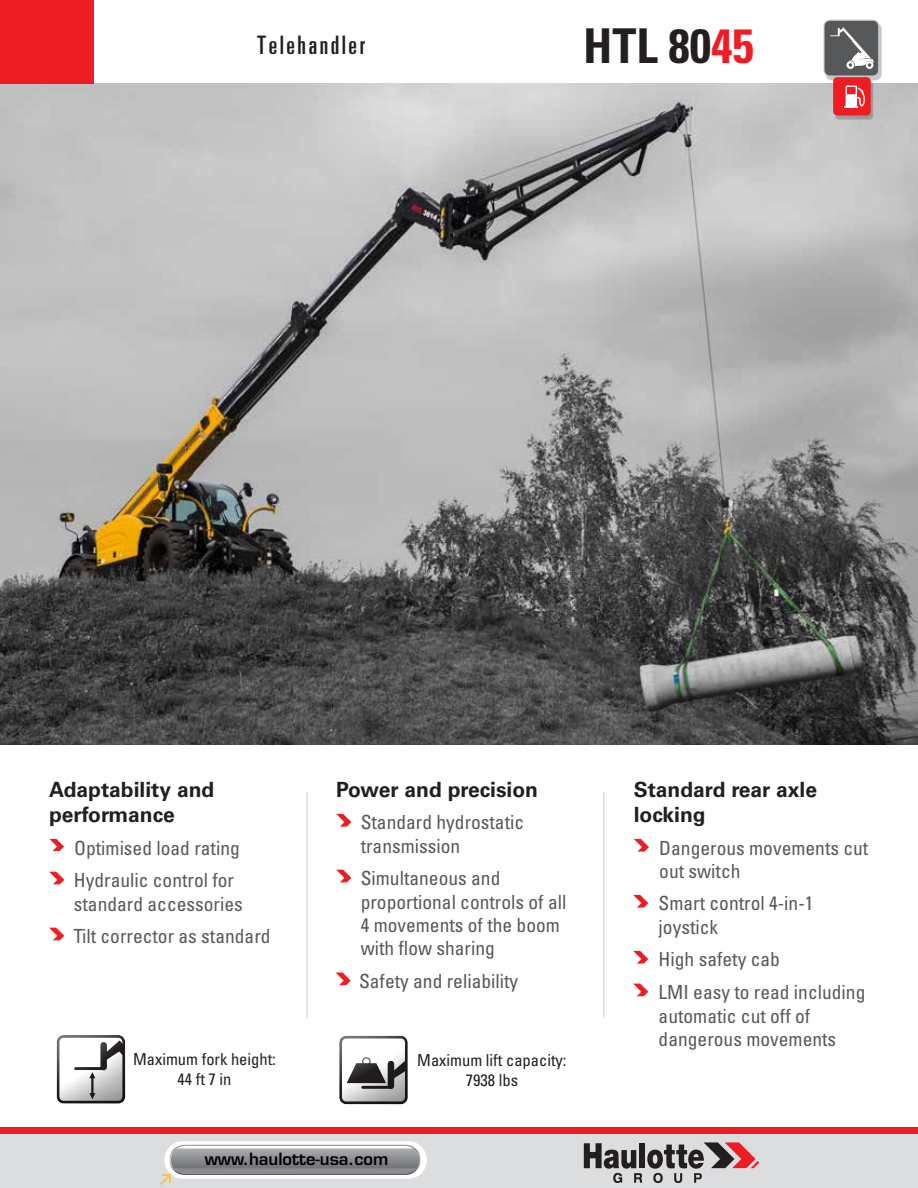
<style>
.page{position:relative;width:918px;height:1188px;background:#fff}
.page>*{position:absolute;margin:0;border:0;box-sizing:border-box;transform-origin:0 0}
.t1{font:700 condensed 48px "Univers";color:#231f20}
.t2{font:ultra-condensed 25.5px "Univers";letter-spacing:.1em;color:#231f20}
.t3{font:700 21px/25.2px "Univers";color:#231f20}
.t4{font:condensed 19.5px/23.4px "Univers";color:#57585a}
.t5{font:condensed 19.5px "Univers";color:#58585a}
.t6{font:condensed 16.5px/19.8px "Univers";color:#231f20;text-align:center}
.t7{font:600 16.5px "Eurostile";color:#000}
.s1{color:#ee1d23}
</style>
<div class="page">
<div style="left:0;top:1131px;width:918px;height:57px;background:#dcdddf"></div>
<div style="left:0;top:1127px;width:918px;height:7px;background:#ee1d23"></div>
<svg style="left:584px;top:1142px;width:175px;height:41px"></svg>
<div style="left:164px;top:1141px;width:263px;height:38px;background:linear-gradient(to right,#fff,#fefefe);border-radius:19px"></div>
<div style="left:169px;top:1145px;width:252px;height:30px;background:#a0a1a5;border-radius:15px"></div>
<svg style="left:160px;top:1146px;width:260px;height:39px"></svg>
<hr style="left:306px;top:792px;width:2px;height:226px;background:#dcdddf">
<hr style="left:603px;top:792px;width:1px;height:226px;background:#dcdddf">
<div style="left:52px;top:1032px;width:75px;height:56px;background:#fff;opacity:.75"></div>
<div style="left:52px;top:1042px;width:75px;height:66px;background:#231f20;opacity:.75"></div>
<div style="left:335px;top:1032px;width:75px;height:57px;background:#fff;opacity:.75"></div>
<div style="left:335px;top:1043px;width:75px;height:65px;background:#231f20;opacity:.75"></div>
<img style="left:0;top:84px;width:918px;height:660px">
<div style="left:826px;top:23px;width:55px;height:96px;background:#231f20;opacity:.25"></div>
<div style="left:824px;top:20px;width:55px;height:56px;background:#57585a;border-radius:6px"></div>
<div style="left:823px;top:20px;width:56px;height:57px;border:1px solid #c7c8ca;border-radius:6px"></div>
<svg style="left:830px;top:27px;width:44px;height:42px"></svg>
<div style="left:833px;top:77px;width:38px;height:39px;background:#ee1d23;border-radius:4px"></div>
<svg style="left:844px;top:86px;width:21px;height:22px"></svg>
<div style="left:0;top:0;width:93px;height:84px;background:#ee1d23"></div>
<svg style="left:336px;top:870px;width:15px;height:12px"></svg>
<svg style="left:336px;top:814px;width:15px;height:13px"></svg>
<svg style="left:335px;top:972px;width:16px;height:13px"></svg>
<svg style="left:49px;top:839px;width:15px;height:12px"></svg>
<svg style="left:49px;top:872px;width:15px;height:12px"></svg>
<svg style="left:49px;top:928px;width:15px;height:12px"></svg>
<svg style="left:634px;top:839px;width:15px;height:13px"></svg>
<svg style="left:633px;top:984px;width:15px;height:12px"></svg>
<svg style="left:633px;top:951px;width:15px;height:13px"></svg>
<svg style="left:633px;top:895px;width:15px;height:13px"></svg>
<h2 class="t2" style="left:257px;top:30px;width:109px">Telehandler</h2>
<h1 class="t1" style="left:583px;top:16px;width:172px">HTL 80<span class="s1">45</span></h1>
<p class="t3" style="left:49px;top:777px;width:167px">Adaptability and</p>
<p class="t3" style="left:336px;top:777px;width:203px">Power and precision</p>
<p class="t3" style="left:49px;top:802px;width:127px">performance</p>
<p class="t4" style="left:74px;top:831px;width:168px;line-height:32.7px">Optimised load rating<br>Hydraulic control for</p>
<p class="t4" style="left:74px;top:892px;width:170px">standard accessories</p>
<p class="t5" style="left:74px;top:924px;width:199px">Tilt corrector as standard</p>
<p class="t4" style="left:361px;top:810px;width:165px">Standard hydrostatic transmission</p>
<p class="t4" style="left:361px;top:866px;width:207px">Simultaneous and proportional controls of all<br>4 movements of the boom with flow sharing</p>
<p class="t4" style="left:359px;top:969px;width:161px">Safety and reliability</p>
<p class="t6" style="left:133px;top:1049px;width:144px">Maximum fork height:<br>44 ft 7 in</p>
<p class="t6" style="left:417px;top:1050px;width:151px">Maximum lift capacity:<br>7938 lbs</p>
<p class="t7" style="left:205px;top:1148px;width:185px">www.haulotte-usa.com</p>
<p class="t3" style="left:634px;top:777px;width:185px">Standard rear axle locking</p>
<p class="t4" style="left:659px;top:836px;width:211px">Dangerous movements cut out switch</p>
<p class="t4" style="left:659px;top:892px;width:156px">Smart control 4-in-1 joystick</p>
<p class="t4" style="left:659px;top:948px;width:123px">High safety cab</p>
<p class="t4" style="left:659px;top:980px;width:208px">LMI easy to read including automatic cut off of dangerous movements</p>
</div>
